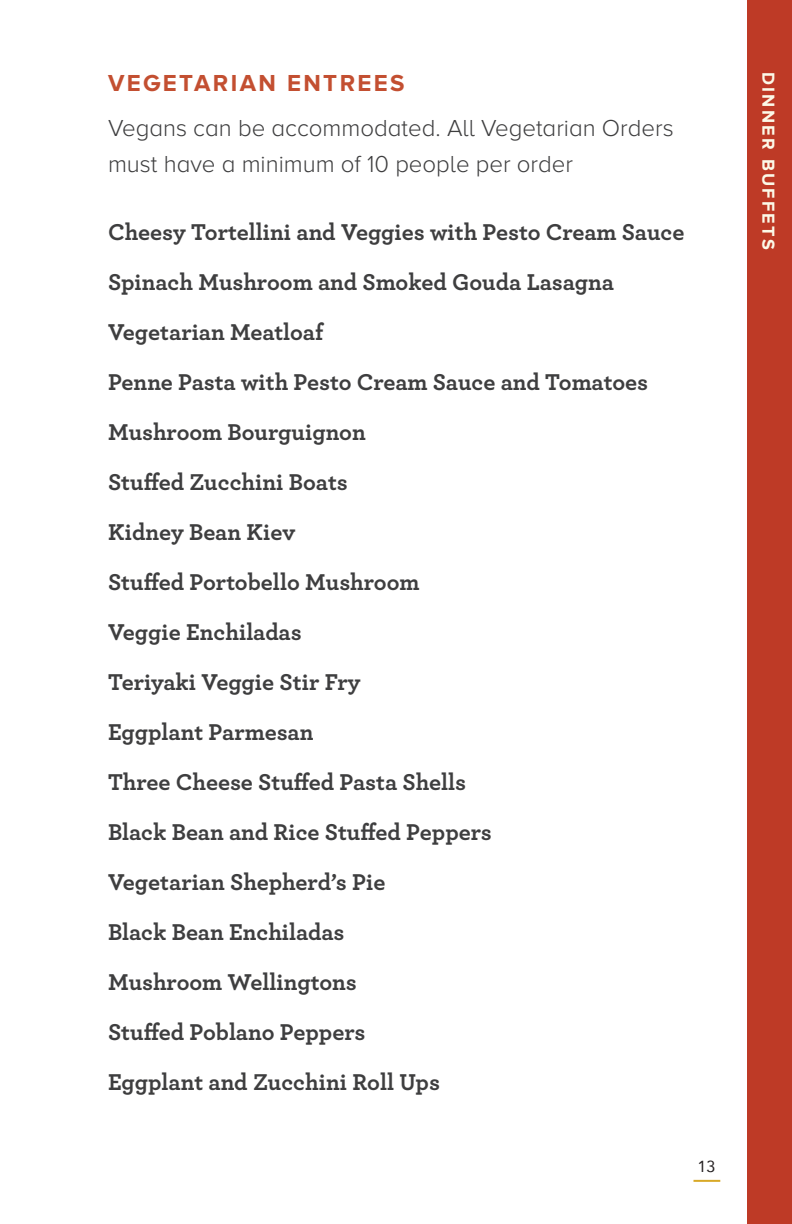
<style>
.page{position:relative;width:792px;height:1224px;background:#fff}
.page>*{position:absolute;margin:0;border:0;box-sizing:border-box;transform-origin:0 0}
.Paragraph_Title_-_12{font:700 24px "Archer";color:#3e3e3f}
.Intro_Paragraph_-_12{font:300 24px/36px "Proxima Nova A";color:#3e3e3f}
.All_Caps_Headline_10{font:700 24px "Proxima Nova A";letter-spacing:.1em;color:#c34f31}
.All_Caps_Headline_10-2{font:700 18px "Proxima Nova A";letter-spacing:.125em;color:#fcf9e8}
.t1{font:16px "Avenir";color:#231f20}
</style>
<div class="page">
<hr style="left:694px;top:1180px;width:26px;height:2px;background:#d8a927">
<div style="left:747px;top:0;width:45px;height:1224px;background:#be3a26"></div>
<p class="All_Caps_Headline_10" style="left:108px;top:69px;width:298px">VEGETARIAN ENTREES</p>
<p class="Intro_Paragraph_-_12" style="left:108px;top:110px;width:567px">Vegans can be accommodated. All Vegetarian Orders must have a minimum of 10 people per order</p>
<p class="Paragraph_Title_-_12" style="left:108px;top:213px;width:578px">Cheesy Tortellini and Veggies with Pesto Cream Sauce</p>
<p class="Paragraph_Title_-_12" style="left:108px;top:263px;width:507px">Spinach Mushroom and Smoked Gouda Lasagna</p>
<p class="Paragraph_Title_-_12" style="left:108px;top:313px;width:217px">Vegetarian Meatloaf</p>
<p class="Paragraph_Title_-_12" style="left:108px;top:363px;width:542px">Penne Pasta with Pesto Cream Sauce and Tomatoes</p>
<p class="Paragraph_Title_-_12" style="left:108px;top:413px;width:259px">Mushroom Bourguignon</p>
<p class="Paragraph_Title_-_12" style="left:108px;top:463px;width:241px">Stuffed Zucchini Boats</p>
<p class="Paragraph_Title_-_12" style="left:108px;top:513px;width:189px">Kidney Bean Kiev</p>
<p class="Paragraph_Title_-_12" style="left:108px;top:563px;width:313px">Stuffed Portobello Mushroom</p>
<p class="Paragraph_Title_-_12" style="left:108px;top:613px;width:195px">Veggie Enchiladas</p>
<p class="Paragraph_Title_-_12" style="left:108px;top:663px;width:254px">Teriyaki Veggie Stir Fry</p>
<p class="Paragraph_Title_-_12" style="left:108px;top:713px;width:207px">Eggplant Parmesan</p>
<p class="Paragraph_Title_-_12" style="left:108px;top:763px;width:360px">Three Cheese Stuffed Pasta Shells</p>
<p class="Paragraph_Title_-_12" style="left:108px;top:813px;width:385px">Black Bean and Rice Stuffed Peppers</p>
<p class="Paragraph_Title_-_12" style="left:108px;top:863px;width:279px">Vegetarian Shepherd’s Pie</p>
<p class="Paragraph_Title_-_12" style="left:108px;top:913px;width:238px">Black Bean Enchiladas</p>
<p class="Paragraph_Title_-_12" style="left:108px;top:963px;width:250px">Mushroom Wellingtons</p>
<p class="Paragraph_Title_-_12" style="left:108px;top:1013px;width:259px">Stuffed Poblano Peppers</p>
<p class="Paragraph_Title_-_12" style="left:108px;top:1063px;width:334px">Eggplant and Zucchini Roll Ups</p>
<p class="t1" style="left:697px;top:1154px;width:19px">13</p>
<p class="All_Caps_Headline_10-2" style="left:779px;top:72px;width:179px;rotate:90deg">DINNER BUFFETS</p>
</div>
